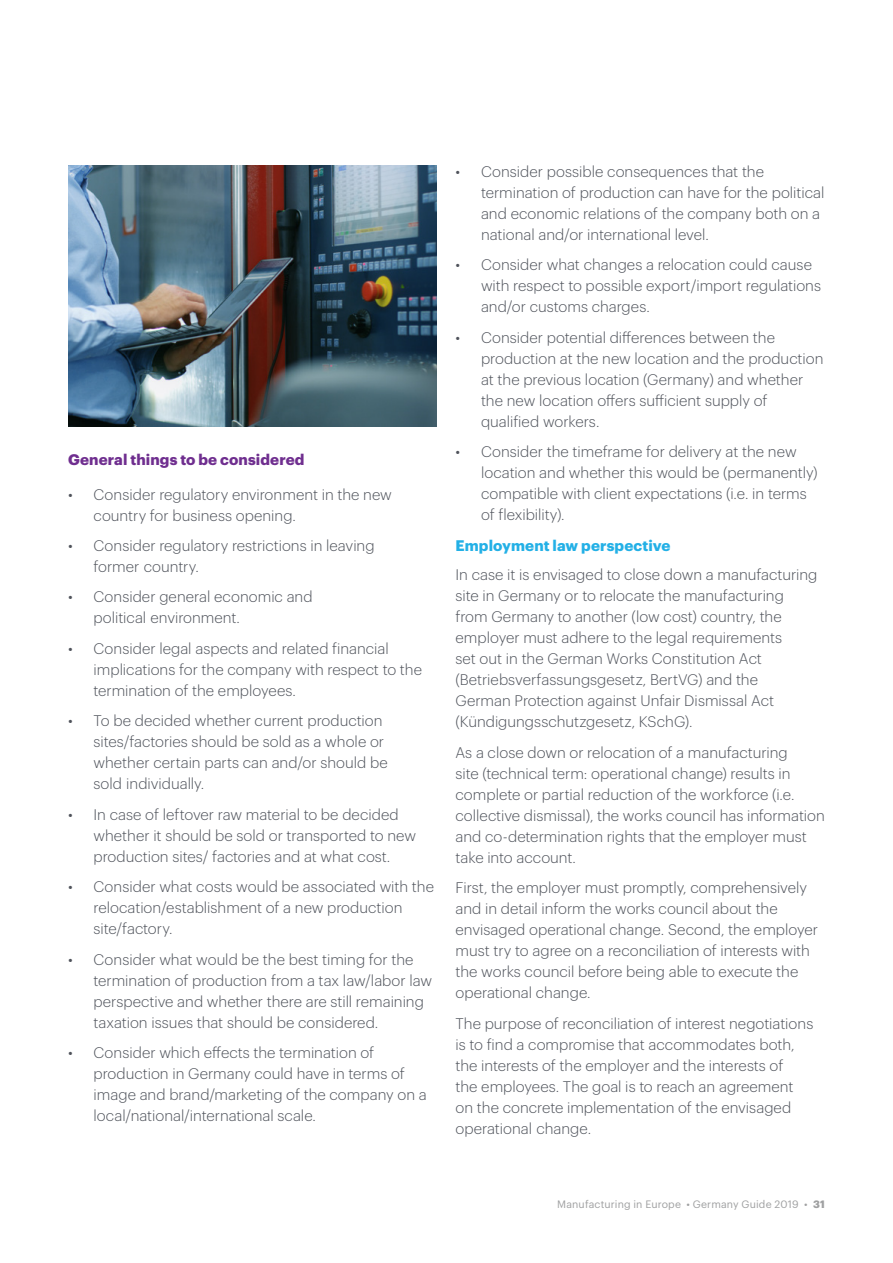
<style>
.page{position:relative;width:893px;height:1263px;background:#fff}
.page>*{position:absolute;margin:0;border:0;box-sizing:border-box;transform-origin:0 0}
.t1{font:300 15px/21px "Dentons Sans";color:#4e525a}
.t2{font:700 15px "Dentons Sans";letter-spacing:.01em;color:#6f2e8f}
.t3{font:700 15px "Dentons Sans";letter-spacing:.01em;color:#23b0e6}
.t4{font:10.5px "Dentons Sans";letter-spacing:.015em;color:#9fa0a1}
.s1{font-weight:700}
</style>
<div class="page">
<img style="left:69px;top:166px;width:368px;height:261px">
<p class="t2" style="left:68px;top:448px;width:238px">General things to be considered</p>
<p class="t1" style="left:94px;top:482px;width:300px;text-indent:-26px">• Consider regulatory environment in the new country for business opening.</p>
<p class="t1" style="left:94px;top:534px;width:283px;text-indent:-26px">• Consider regulatory restrictions in leaving former country.</p>
<p class="t1" style="left:94px;top:585px;width:221px;text-indent:-26px">• Consider general economic and political environment.</p>
<p class="t1" style="left:94px;top:637px;width:330px;text-indent:-26px">• Consider legal aspects and related financial implications for the company with respect to the termination of the employees.</p>
<p class="t1" style="left:94px;top:709px;width:296px;text-indent:-26px">• To be decided whether current production sites/factories should be sold as a whole or whether certain parts can and/or should be sold individually.</p>
<p class="t1" style="left:94px;top:803px;width:324px;text-indent:-26px">• In case of leftover raw material to be decided whether it should be sold or transported to new production sites/ factories and at what cost.</p>
<p class="t1" style="left:94px;top:875px;width:342px;text-indent:-26px">• Consider what costs would be associated with the relocation/establishment of a new production site/factory.</p>
<p class="t1" style="left:94px;top:948px;width:340px;text-indent:-26px">• Consider what would be the best timing for the termination of production from a tax law/labor law perspective and whether there are still remaining taxation issues that should be considered.</p>
<p class="t1" style="left:94px;top:1041px;width:335px;text-indent:-26px">• Consider which effects the termination of production in Germany could have in terms of image and brand/marketing of the company on a local/national/international scale.</p>
<p class="t1" style="left:481px;top:160px;width:345px;text-indent:-26px">• Consider possible consequences that the termination of production can have for the political and economic relations of the company both on a national and/or international level.</p>
<p class="t1" style="left:481px;top:253px;width:342px;text-indent:-26px">• Consider what changes a relocation could cause with respect to possible export/import regulations and/or customs charges.</p>
<p class="t1" style="left:481px;top:326px;width:344px;text-indent:-26px">• Consider potential differences between the production at the new location and the production at the previous location (Germany) and whether the new location offers sufficient supply of qualified workers.</p>
<p class="t1" style="left:481px;top:440px;width:338px;text-indent:-26px">• Consider the timeframe for delivery at the new location and whether this would be (permanently) compatible with client expectations (i.e. in terms of flexibility).</p>
<p class="t3" style="left:455px;top:534px;width:216px">Employment law perspective</p>
<p class="t1" style="left:455px;top:563px;width:363px">In case it is envisaged to close down a manufacturing site in Germany or to relocate the manufacturing from Germany to another (low cost) country, the employer must adhere to the legal requirements<br>set out in the German Works Constitution Act (Betriebsverfassungsgesetz, BertVG) and the<br>German Protection against Unfair Dismissal Act (Kündigungsschutzgesetz, KSchG).</p>
<p class="t1" style="left:455px;top:741px;width:371px">As a close down or relocation of a manufacturing<br>site (technical term: operational change) results in complete or partial reduction of the workforce (i.e. collective dismissal), the works council has information and co-determination rights that the employer must take into account.</p>
<p class="t1" style="left:455px;top:876px;width:364px">First, the employer must promptly, comprehensively and in detail inform the works council about the envisaged operational change. Second, the employer must try to agree on a reconciliation of interests with the works council before being able to execute the operational change.</p>
<p class="t1" style="left:455px;top:1011px;width:359px">The purpose of reconciliation of interest negotiations is to find a compromise that accommodates both, the interests of the employer and the interests of<br>the employees. The goal is to reach an agreement on the concrete implementation of the envisaged operational change.</p>
<p class="t4" style="left:557px;top:1196px;width:269px">Manufacturing in Europe • Germany Guide 2019 • <span class="s1">31</span></p>
</div>
